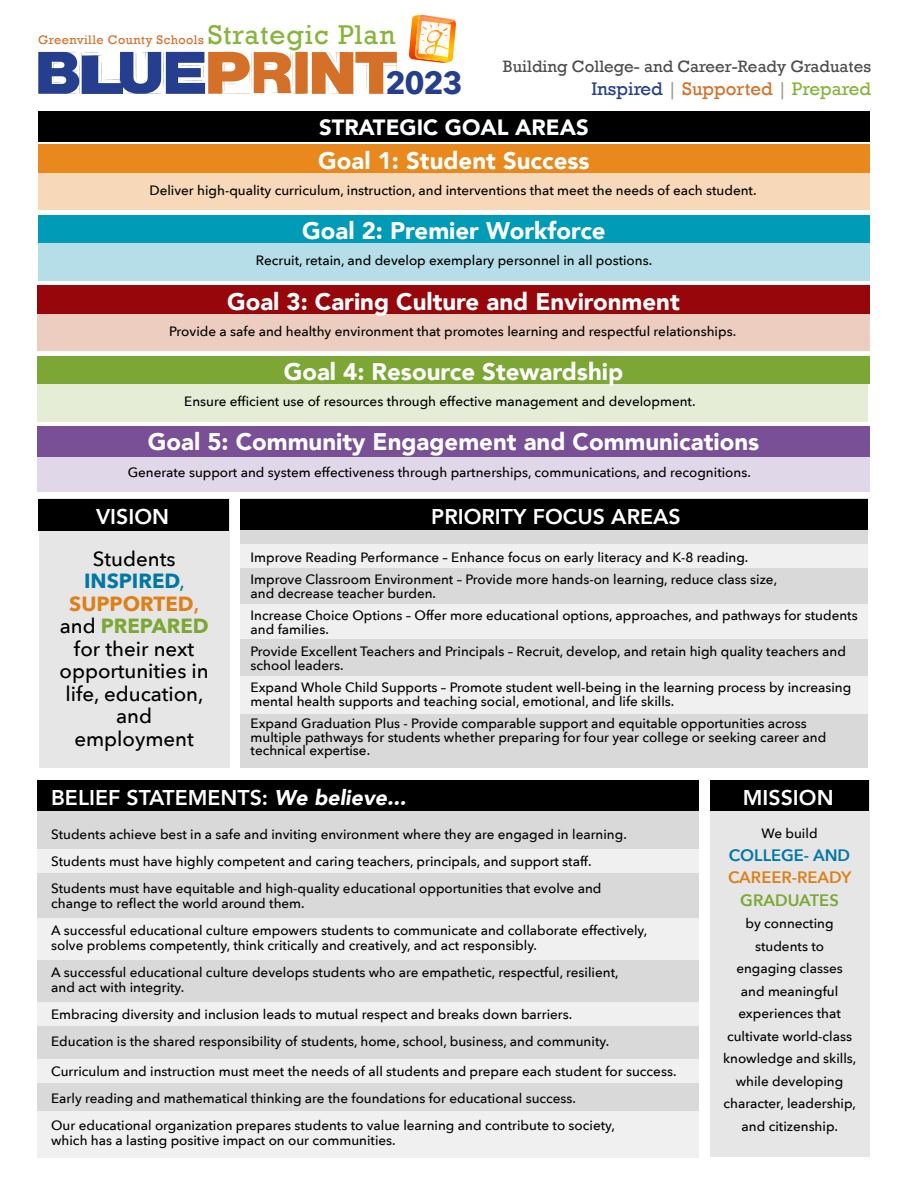
<style>
.page{position:relative;width:918px;height:1188px;background:#fff}
.page>*{position:absolute;margin:0;border:0;box-sizing:border-box;transform-origin:0 0}
.t1{font:52.5px "Tracion";color:#d57029}
.t2{font:900 24px "Avenir";color:#fff}
.t3{font:900 22.05px "Avenir";color:#fff}
.t4{font:800 21.3px "Avenir";color:#fff}
.t5{font:500 20.55px "Avenir Next";color:#000}
.t6{font:700 20.55px "Avenir Next";color:#7da735}
.t7{font:700 20.55px "Avenir Next";color:#dd8019}
.t8{font:700 20.55px "Avenir Next";color:#0077a4}
.t9{font:18.75px "Rockwell";color:#d57029}
.t10{font:16.95px "Rockwell";color:#4d4d4d}
.t11{font:600 16.5px "Avenir Next";color:#dd8019}
.t12{font:600 16.5px "Avenir Next";color:#0077a4}
.t13{font:600 16.5px "Avenir Next";color:#7da735}
.t14{font:500 13.5px/13.5px "Avenir Next";color:#000}
.t15{font:12.75px "Rockwell";letter-spacing:.035em;color:#d57029}
.s1{font-size:27.9px;color:#87b53b}
.s2{color:#253f8e}
.s3{font-family:"Avenir Next";font-weight:700;font-size:31.5px;color:#253f8e}
.s4{color:#999}
.s5{color:#87b53b}
.s6{font-weight:900;font-style:italic}
.s7{font-weight:500}
.s8{font-weight:600}
.s9{font-weight:500;color:#000}
</style>
<div class="page">
<div style="left:38px;top:111px;width:832px;height:30px;background:#000"></div>
<div style="left:38px;top:172px;width:832px;height:38px;background:#f7d8b8"></div>
<div style="left:38px;top:243px;width:832px;height:37px;background:#b6dee9"></div>
<div style="left:38px;top:313px;width:832px;height:38px;background:#eccdbf"></div>
<div style="left:37px;top:286px;width:833px;height:28px;background:#97060a"></div>
<div style="left:38px;top:384px;width:830px;height:37px;background:#e5edd7"></div>
<div style="left:37px;top:356px;width:833px;height:28px;background:#7da735"></div>
<div style="left:37px;top:454px;width:833px;height:38px;background:#e0d8e9"></div>
<div style="left:37px;top:426px;width:833px;height:31px;background:#794f95"></div>
<div style="left:38px;top:215px;width:832px;height:28px;background:#009bb6"></div>
<div style="left:38px;top:145px;width:832px;height:28px;background:#e9881c"></div>
<div style="left:39px;top:499px;width:190px;height:269px;background:#e6e6e6"></div>
<div style="left:39px;top:499px;width:190px;height:32px;background:#000"></div>
<div style="left:240px;top:499px;width:628px;height:269px;background:#d9d9d9"></div>
<div style="left:240px;top:499px;width:628px;height:31px;background:#000"></div>
<div style="left:230px;top:544px;width:644px;height:23px;background:#f0f0f0"></div>
<div style="left:230px;top:605px;width:644px;height:34px;background:#f0f0f0"></div>
<div style="left:230px;top:676px;width:644px;height:38px;background:#f0f0f0"></div>
<div style="left:38px;top:780px;width:661px;height:378px;background:#d9d9d9"></div>
<div style="left:38px;top:780px;width:661px;height:31px;background:#000"></div>
<div style="left:28px;top:850px;width:671px;height:23px;background:#f0f0f0"></div>
<div style="left:28px;top:918px;width:697px;height:42px;background:#f0f0f0"></div>
<div style="left:28px;top:1003px;width:671px;height:23px;background:#f0f0f0"></div>
<div style="left:28px;top:1060px;width:671px;height:23px;background:#f0f0f0"></div>
<div style="left:28px;top:1112px;width:697px;height:58px;background:linear-gradient(to right,#f3f3f3,#f5f5f5)"></div>
<div style="left:710px;top:780px;width:159px;height:377px;background:#e6e6e6"></div>
<div style="left:710px;top:781px;width:159px;height:30px;background:#000"></div>
<svg style="left:409px;top:15px;width:47px;height:48px"></svg>
<p class="t15" style="left:38px;top:32px;width:359px">Greenville County Schools <span class="s1">Strategic Plan</span></p>
<p class="t1" style="left:38px;top:45px;width:426px"><span class="s2">BLUE</span>PRINT<span class="s3">2023</span></p>
<p class="t10" style="left:503px;top:57px;width:370px">Building College- and Career-Ready Graduates</p>
<p class="t9" style="left:591px;top:77px;width:281px"><span class="s2">Inspired</span> <span class="s4">|</span> Supported <span class="s4">|</span> <span class="s5">Prepared</span></p>
<p class="t3" style="left:319px;top:108px;width:271px">STRATEGIC GOAL AREAS</p>
<p class="t2" style="left:318px;top:140px;width:273px">Goal 1: Student Success</p>
<p class="t14" style="left:149px;top:183px;width:609px">Deliver high-quality curriculum, instruction, and interventions that meet the needs of each student.</p>
<p class="t2" style="left:302px;top:210px;width:305px">Goal 2: Premier Workforce</p>
<p class="t14" style="left:256px;top:254px;width:398px">Recruit, retain, and develop exemplary personnel in all postions.</p>
<p class="t2" style="left:227px;top:281px;width:454px">Goal 3: Caring Culture and Environment</p>
<p class="t14" style="left:169px;top:324px;width:568px">Provide a safe and healthy environment that promotes learning and respectful relationships.</p>
<p class="t2" style="left:284px;top:351px;width:341px">Goal 4: Resource Stewardship</p>
<p class="t14" style="left:184px;top:395px;width:513px">Ensure efficient use of resources through effective management and development.</p>
<p class="t2" style="left:148px;top:422px;width:613px">Goal 5: Community Engagement and Communications</p>
<p class="t14" style="left:128px;top:465px;width:625px">Generate support and system effectiveness through partnerships, communications, and recognitions.</p>
<p class="t4" style="left:96px;top:500px;width:75px">VISION</p>
<p class="t4" style="left:431px;top:500px;width:251px">PRIORITY FOCUS AREAS</p>
<p class="t14" style="left:251px;top:550px;width:499px">Improve Reading Performance – Enhance focus on early literacy and K-8 reading.</p>
<p class="t14" style="left:251px;top:573px;width:528px">Improve Classroom Environment – Provide more hands-on learning, reduce class size,</p>
<p class="t14" style="left:251px;top:586px;width:187px">and decrease teacher burden.</p>
<p class="t14" style="left:251px;top:609px;width:609px">Increase Choice Options – Offer more educational options, approaches, and pathways for students and families.</p>
<p class="t14" style="left:251px;top:645px;width:597px">Provide Excellent Teachers and Principals – Recruit, develop, and retain high quality teachers and school leaders.</p>
<p class="t14" style="left:251px;top:681px;width:602px">Expand Whole Child Supports – Promote student well-being in the learning process by increasing mental health supports and teaching social, emotional, and life skills.</p>
<p class="t14" style="left:251px;top:717px;width:558px">Expand Graduation Plus - Provide comparable support and equitable opportunities across</p>
<p class="t14" style="left:251px;top:730px;width:577px">multiple pathways for students whether preparing for four year college or seeking career and technical expertise.</p>
<p class="t4" style="left:51px;top:781px;width:356px">BELIEF STATEMENTS: <span class="s6">We believe...</span></p>
<p class="t14" style="left:51px;top:827px;width:577px">Students achieve best in a safe and inviting environment where they are engaged in learning.</p>
<p class="t14" style="left:51px;top:854px;width:542px">Students must have highly competent and caring teachers, principals, and support staff.</p>
<p class="t14" style="left:51px;top:881px;width:552px">Students must have equitable and high-quality educational opportunities that evolve and</p>
<p class="t14" style="left:51px;top:896px;width:255px">change to reflect the world around them.</p>
<p class="t14" style="left:51px;top:923px;width:598px">A successful educational culture empowers students to communicate and collaborate effectively,</p>
<p class="t14" style="left:51px;top:938px;width:487px">solve problems competently, think critically and creatively, and act responsibly.</p>
<p class="t14" style="left:51px;top:965px;width:569px">A successful educational culture develops students who are empathetic, respectful, resilient,</p>
<p class="t14" style="left:51px;top:980px;width:135px">and act with integrity.</p>
<p class="t14" style="left:51px;top:1007px;width:523px">Embracing diversity and inclusion leads to mutual respect and breaks down barriers.</p>
<p class="t14" style="left:51px;top:1034px;width:560px">Education is the shared responsibility of students, home, school, business, and community.</p>
<p class="t14" style="left:51px;top:1064px;width:627px">Curriculum and instruction must meet the needs of all students and prepare each student for success.</p>
<p class="t14" style="left:51px;top:1091px;width:526px">Early reading and mathematical thinking are the foundations for educational success.</p>
<p class="t14" style="left:51px;top:1118px;width:565px">Our educational organization prepares students to value learning and contribute to society,</p>
<p class="t14" style="left:51px;top:1133px;width:346px">which has a lasting positive impact on our communities.</p>
<p class="t5" style="left:93px;top:541px;width:84px">Students</p>
<p class="t8" style="left:84px;top:563px;width:102px">INSPIRED<span class="s7">,</span></p>
<p class="t7" style="left:69px;top:586px;width:131px">SUPPORTED<span class="s8">,</span></p>
<p class="t6" style="left:60px;top:608px;width:151px"><span class="s9">and</span> PREPARED</p>
<p class="t5" style="left:74px;top:631px;width:122px">for their next</p>
<p class="t5" style="left:60px;top:654px;width:151px">opportunities in</p>
<p class="t5" style="left:65px;top:676px;width:140px">life, education,</p>
<p class="t5" style="left:116px;top:699px;width:38px">and</p>
<p class="t5" style="left:74px;top:721px;width:121px">employment</p>
<p class="t4" style="left:743px;top:781px;width:92px">MISSION</p>
<p class="t14" style="left:762px;top:826px;width:57px">We build</p>
<p class="t12" style="left:729px;top:841px;width:123px">COLLEGE- AND</p>
<p class="t11" style="left:728px;top:863px;width:125px">CAREER-READY</p>
<p class="t13" style="left:740px;top:886px;width:100px">GRADUATES</p>
<p class="t14" style="left:746px;top:916px;width:90px">by connecting</p>
<p class="t14" style="left:755px;top:939px;width:70px">students to</p>
<p class="t14" style="left:736px;top:961px;width:108px">engaging classes</p>
<p class="t14" style="left:741px;top:984px;width:99px">and meaningful</p>
<p class="t14" style="left:738px;top:1006px;width:104px">experiences that</p>
<p class="t14" style="left:723px;top:1024px;width:135px;line-height:22.5px;text-align:center">cultivate world-class knowledge and skills, while developing</p>
<p class="t14" style="left:724px;top:1096px;width:134px">character, leadership,</p>
<p class="t14" style="left:742px;top:1119px;width:98px">and citizenship.</p>
</div>
